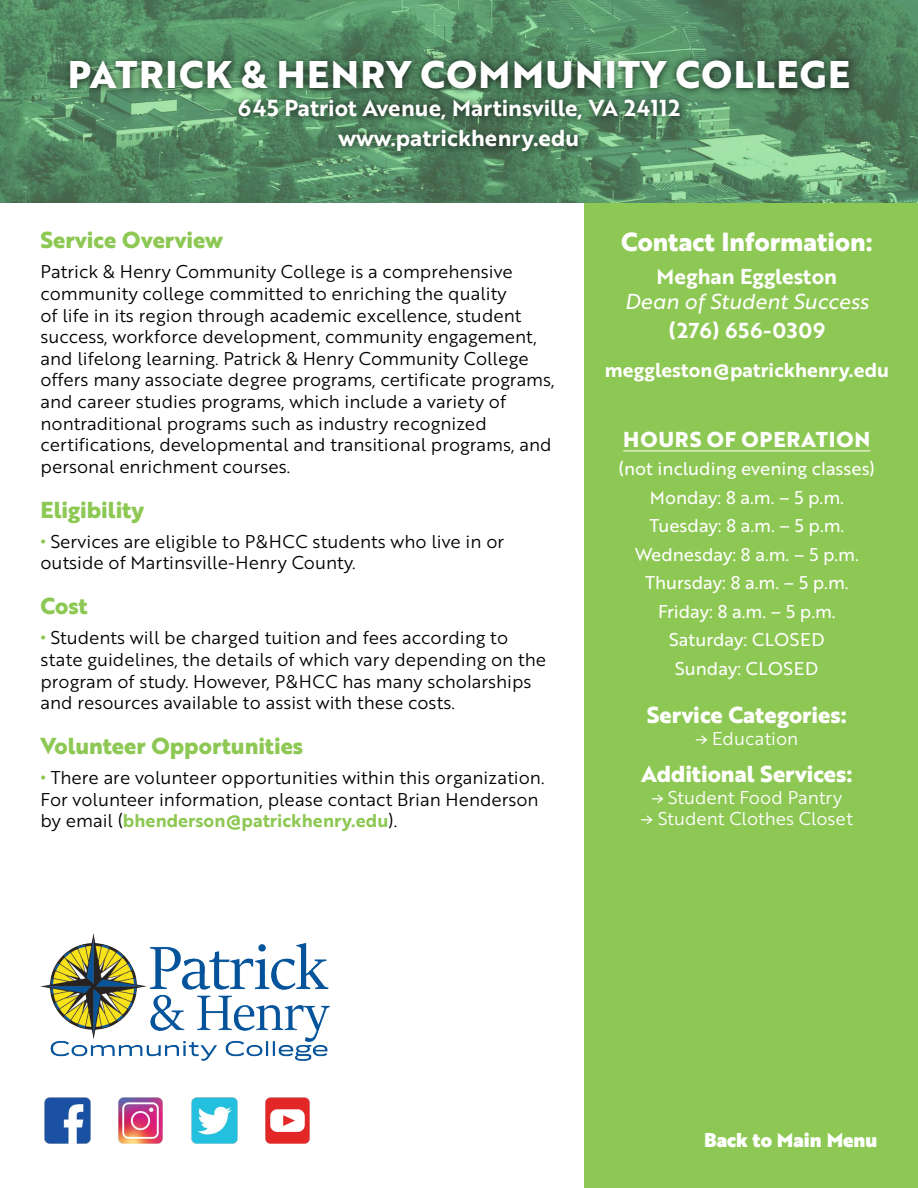
<style>
.page{position:relative;width:918px;height:1188px;background:#fff}
.page>*{position:absolute;margin:0;border:0;box-sizing:border-box;transform-origin:0 0}
.t1{font:700 37.5px "Brother 1816 Extra";letter-spacing:.04em;color:#fff}
.t2{font:700 25.5px "Brother 1816 Extra";color:#fff}
.t3{font:22.5px/30px "Brother 1816 Bold";color:#fff;text-align:center}
.t4{font:700 22.5px "Brother 1816 Extra";color:#8ec854}
.t5{font:700 22.5px "Brother 1816 Extra";color:#fff}
.t6{font:21px "Brother 1816 Regular Italic";color:#fff}
.t7{font:700 21px "Brother 1816 Extra";letter-spacing:.04em;color:#fff}
.t8{font:21px "Brother 1816 Bold";color:#fff}
.t9{font:21px "Brother 1816 Bold";letter-spacing:.04em;color:#fff}
.t10{font:19.5px "Brother 1816 Bold";color:#fff}
.t11{font:19.5px "Brother 1816 Black";color:#fff}
.t12{font:18px/21.6px "Brother 1816 Book";color:#000}
.t13{font:18px/28.5px "Brother 1816 Regular";color:#fff;text-align:center}
.t14{font:18px "Brother 1816 Book";color:#fff}
.t15{font:18px "Brother 1816 Bold";color:#8ec854}
.s1{font-family:"Brother 1816 Bold";color:#8ec854}
.s2{font-family:"Brother 1816 Book";color:#000}
.s3{font-family:"Verlag"}
</style>
<div class="page">
<div style="left:584px;top:176px;width:334px;height:1012px;background:#8ec854"></div>
<img style="left:44px;top:1097px;width:47px;height:47px">
<img style="left:118px;top:1097px;width:45px;height:47px">
<img style="left:191px;top:1097px;width:47px;height:47px">
<img style="left:265px;top:1097px;width:45px;height:47px">
<img style="left:40px;top:933px;width:289px;height:128px">
<svg style="left:0;top:0;width:918px;height:202px;background:#588e67"></svg>
<div style="left:63px;top:53px;width:795px;height:44px;background:#000;opacity:.75"></div>
<div style="left:231px;top:92px;width:456px;height:68px;background:#000;opacity:.75"></div>
<hr style="left:623px;top:451px;width:247px;height:1px;background:#fff">
<h1 class="t1" style="left:68px;top:45px;width:784px">PATRICK &amp; HENRY COMMUNITY COLLEGE</h1>
<p class="t3" style="left:238px;top:93px;width:444px">645 Patriot Avenue, Martinsville, VA 24112 www.patrickhenry.edu</p>
<p class="t4" style="left:40px;top:223px;width:184px">Service Overview</p>
<p class="t12" style="left:40px;top:260px;width:516px">Patrick &amp; Henry Community College is a comprehensive community college committed to enriching the quality<br>of life in its region through academic excellence, student success, workforce development, community engagement, and lifelong learning. Patrick &amp; Henry Community College offers many associate degree programs, certificate programs, and career studies programs, which include a variety of nontraditional programs such as industry recognized certifications, developmental and transitional programs, and personal enrichment courses.</p>
<p class="t4" style="left:40px;top:492px;width:105px">Eligibility</p>
<p class="t12" style="left:40px;top:530px;width:465px"><span class="s1">•</span> Services are eligible to P&amp;HCC students who live in or outside of Martinsville-Henry County.</p>
<p class="t4" style="left:40px;top:589px;width:49px">Cost</p>
<p class="t12" style="left:40px;top:626px;width:507px"><span class="s1">•</span> Students will be charged tuition and fees according to state guidelines, the details of which vary depending on the program of study. However, P&amp;HCC has many scholarships and resources available to assist with these costs.</p>
<p class="t4" style="left:40px;top:729px;width:264px">Volunteer Opportunities</p>
<p class="t12" style="left:40px;top:766px;width:505px"><span class="s1">•</span> There are volunteer opportunities within this organization.<br>For volunteer information, please contact Brian Henderson</p>
<p class="t15" style="left:40px;top:807px;width:358px"><span class="s2">by email (</span>bhenderson@patrickhenry.edu<span class="s2">).</span></p>
<h2 class="t2" style="left:621px;top:222px;width:253px">Contact Information:</h2>
<p class="t8" style="left:657px;top:260px;width:182px">Meghan Eggleston</p>
<p class="t6" style="left:625px;top:286px;width:245px">Dean of Student Success</p>
<p class="t9" style="left:668px;top:314px;width:158px">(276) 656-0309</p>
<p class="t10" style="left:605px;top:355px;width:286px">meggleston@patrickhenry.edu</p>
<p class="t7" style="left:623px;top:423px;width:249px">HOURS OF OPERATION</p>
<p class="t13" style="left:619px;top:454px;width:258px">(not including evening classes)<br>Monday: 8 a.m. – 5 p.m.<br>Tuesday: 8 a.m. – 5 p.m.<br>Wednesday: 8 a.m. – 5 p.m.<br>Thursday: 8 a.m. – 5 p.m.<br>Friday: 8 a.m. – 5 p.m.<br>Saturday: CLOSED<br>Sunday: CLOSED</p>
<p class="t5" style="left:647px;top:698px;width:201px">Service Categories:</p>
<p class="t14" style="left:695px;top:725px;width:105px"><span class="s3">→</span> Education</p>
<p class="t5" style="left:641px;top:757px;width:213px">Additional Services:</p>
<p class="t14" style="left:651px;top:784px;width:193px"><span class="s3">→</span> Student Food Pantry</p>
<p class="t14" style="left:641px;top:806px;width:214px"><span class="s3">→</span> Student Clothes Closet</p>
<p class="t11" style="left:704px;top:1125px;width:175px">Back to Main Menu</p>
</div>
